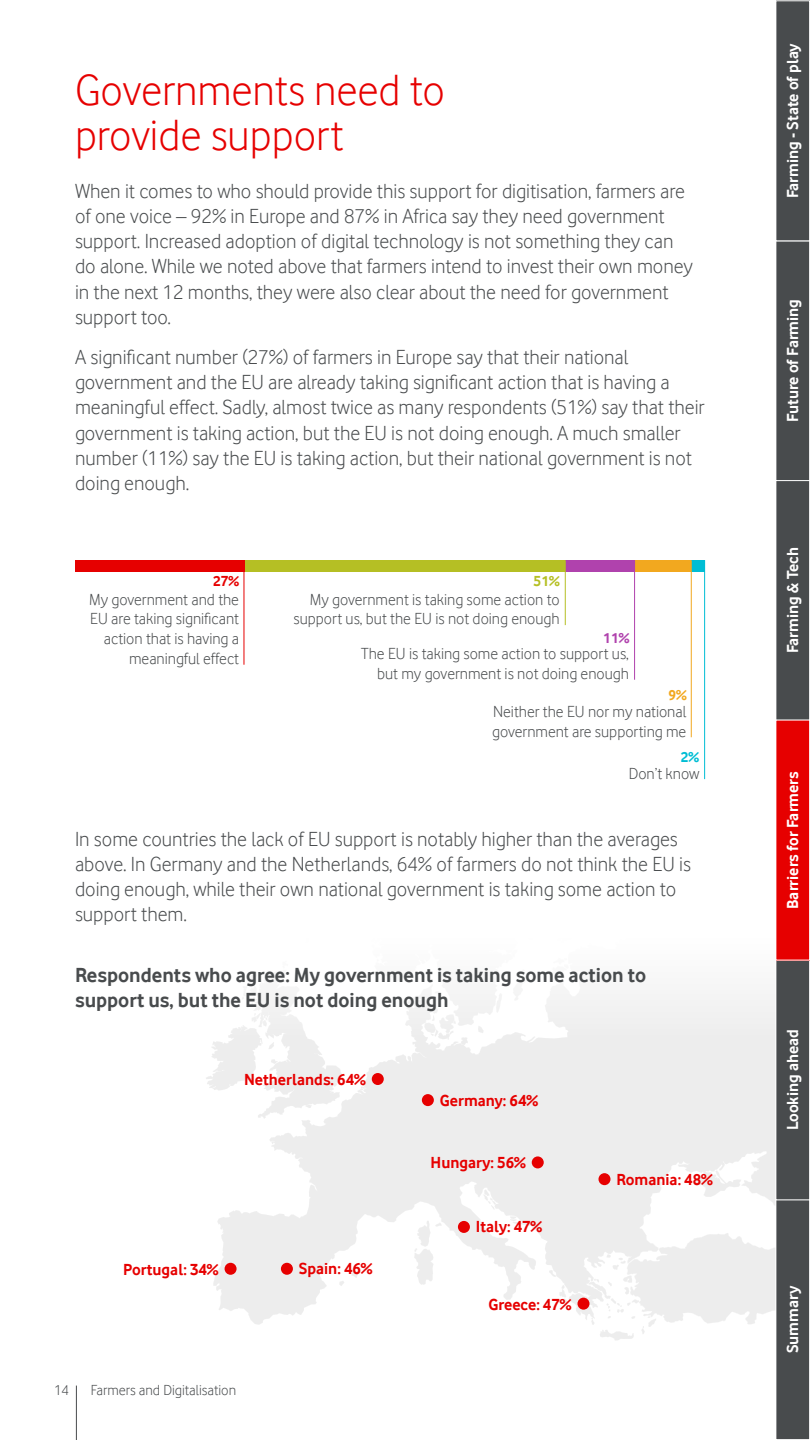
<style>
.page{position:relative;width:810px;height:1440px;background:#fff}
.page>*{position:absolute;margin:0;border:0;box-sizing:border-box;transform-origin:0 0}
.PAGE_TITLE_LT_60pt{font:45px/45px "Vodafone Lt";color:#e60000}
.LARGE_BODY_28pt{font:21px/25.2px "Vodafone Lt";color:#484b4d}
.FIGURE_28pt{font:700 21px/25.2px "Vodafone Rg";color:#484b4d}
.CHART_DATA{font:16.5px/19.8px "Vodafone Lt";color:#484b4d;text-align:right}
.CHART_DATA-2{font:700 16.5px "Vodafone Rg";color:#e60000}
.LARGE_BODY_28pt-2{font:700 16.5px "Vodafone Rg";color:#fff}
.t1{font:15px "Vodafone Lt";color:#484b4d}
.CHART_DATA-3{font:700 15px "Vodafone Rg";color:#e60000}
.CHART_DATA-4{font:700 15px "Vodafone Rg";color:#b5bf24}
.CHART_DATA-5{font:700 15px "Vodafone Rg";color:#b042ad}
.CHART_DATA-6{font:700 15px "Vodafone Rg";color:#f2a81f}
.CHART_DATA-7{font:700 15px "Vodafone Rg";color:#00bdd4}
</style>
<div class="page">
<svg style="left:206px;top:1041px;width:569px;height:299px"></svg>
<svg style="left:594px;top:1041px;width:181px;height:170px;background:#efefef"></svg>
<div style="left:244px;top:560px;width:322px;height:12px;background:#b5bf24"></div>
<div style="left:75px;top:560px;width:169px;height:12px;background:#e60000"></div>
<div style="left:566px;top:560px;width:69px;height:12px;background:#b042ad"></div>
<div style="left:635px;top:560px;width:57px;height:12px;background:#f2a81f"></div>
<div style="left:692px;top:560px;width:13px;height:12px;background:#00bdd4"></div>
<hr style="left:244px;top:560px;width:1px;height:105px;background:#e60000">
<hr style="left:565px;top:560px;width:1px;height:65px;background:#b5bf24">
<hr style="left:634px;top:560px;width:1px;height:120px;background:#b042ad">
<hr style="left:691px;top:560px;width:1px;height:177px;background:#f2a81f">
<hr style="left:704px;top:560px;width:1px;height:219px;background:#00bdd4">
<div style="left:458px;top:1221px;width:12px;height:12px;background:#e60000;border-radius:50%"></div>
<div style="left:598px;top:1173px;width:12px;height:12px;background:#e60000;border-radius:50%"></div>
<div style="left:532px;top:1156px;width:12px;height:12px;background:#e60000;border-radius:50%"></div>
<div style="left:281px;top:1263px;width:12px;height:12px;background:#e60000;border-radius:50%"></div>
<div style="left:422px;top:1094px;width:12px;height:12px;background:#e60000;border-radius:50%"></div>
<div style="left:578px;top:1298px;width:12px;height:12px;background:#e60000;border-radius:50%"></div>
<div style="left:225px;top:1263px;width:12px;height:12px;background:#e60000;border-radius:50%"></div>
<div style="left:372px;top:1073px;width:12px;height:12px;background:#e60000;border-radius:50%"></div>
<div style="left:776px;top:480px;width:34px;height:240px;background:#484b4d"></div>
<div style="left:775px;top:480px;width:35px;height:241px;border:1px solid #fff"></div>
<div style="left:776px;top:241px;width:34px;height:240px;background:#484b4d"></div>
<div style="left:775px;top:240px;width:35px;height:241px;border:1px solid #fff"></div>
<hr style="left:76px;top:1386px;width:1px;height:54px;background:#484b4d">
<div style="left:776px;top:1200px;width:34px;height:240px;background:#484b4d"></div>
<div style="left:775px;top:1199px;width:35px;height:241px;border:1px solid #fff"></div>
<div style="left:776px;top:960px;width:34px;height:240px;background:#484b4d"></div>
<div style="left:775px;top:959px;width:35px;height:241px;border:1px solid #fff"></div>
<div style="left:776px;top:720px;width:34px;height:240px;background:#e60000"></div>
<div style="left:775px;top:720px;width:35px;height:240px;border:1px solid #fff"></div>
<div style="left:776px;top:1px;width:34px;height:240px;background:#484b4d"></div>
<div style="left:775px;top:0;width:35px;height:241px;border:1px solid #fff"></div>
<p class="PAGE_TITLE_LT_60pt" style="left:75px;top:67px;width:371px">Governments need to provide support</p>
<p class="LARGE_BODY_28pt" style="left:75px;top:178px;width:619px">When it comes to who should provide this support for digitisation, farmers are of one voice – 92% in Europe and 87% in Africa say they need government support. Increased adoption of digital technology is not something they can do alone. While we noted above that farmers intend to invest their own money in the next 12 months, they were also clear about the need for government support too.</p>
<p class="LARGE_BODY_28pt" style="left:75px;top:344px;width:631px">A significant number (27%) of farmers in Europe say that their national government and the EU are already taking significant action that is having a meaningful effect. Sadly, almost twice as many respondents (51%) say that their government is taking action, but the EU is not doing enough. A much smaller number (11%) say the EU is taking action, but their national government is not doing enough.</p>
<p class="CHART_DATA-3" style="left:213px;top:572px;width:27px">27%</p>
<p class="CHART_DATA-4" style="left:534px;top:572px;width:27px">51%</p>
<p class="CHART_DATA" style="left:89px;top:589px;width:151px">My government and the<br>EU are taking significant action that is having a meaningful effect</p>
<p class="CHART_DATA" style="left:293px;top:589px;width:268px">My government is taking some action to support us, but the EU is not doing enough</p>
<p class="CHART_DATA" style="left:361px;top:644px;width:269px">The EU is taking some action to support us, but my government is not doing enough</p>
<p class="CHART_DATA" style="left:492px;top:702px;width:196px;text-align:left">Neither the EU nor my national government are supporting me</p>
<p class="CHART_DATA" style="left:629px;top:764px;width:72px">Don’t know</p>
<p class="CHART_DATA-5" style="left:603px;top:630px;width:27px">11%</p>
<p class="CHART_DATA-6" style="left:669px;top:687px;width:20px">9%</p>
<p class="CHART_DATA-7" style="left:681px;top:749px;width:20px">2%</p>
<p class="LARGE_BODY_28pt" style="left:75px;top:826px;width:617px">In some countries the lack of EU support is notably higher than the averages above. In Germany and the Netherlands, 64% of farmers do not think the EU is doing enough, while their own national government is taking some action to support them.</p>
<p class="FIGURE_28pt" style="left:75px;top:962px;width:573px">Respondents who agree: My government is taking some action to support us, but the EU is not doing enough</p>
<p class="CHART_DATA-2" style="left:244px;top:1070px;width:123px">Netherlands: 64%</p>
<p class="CHART_DATA-2" style="left:123px;top:1260px;width:97px">Portugal: 34%</p>
<p class="t1" style="left:54px;top:1381px;width:17px">14</p>
<p class="t1" style="left:91px;top:1381px;width:147px">Farmers and Digitalisation</p>
<p class="CHART_DATA-2" style="left:299px;top:1259px;width:75px">Spain: 46%</p>
<p class="CHART_DATA-2" style="left:440px;top:1091px;width:100px">Germany: 64%</p>
<p class="CHART_DATA-2" style="left:431px;top:1153px;width:97px">Hungary: 56%</p>
<p class="CHART_DATA-2" style="left:476px;top:1217px;width:68px">Italy: 47%</p>
<p class="CHART_DATA-2" style="left:488px;top:1295px;width:85px">Greece: 47%</p>
<p class="CHART_DATA-2" style="left:616px;top:1170px;width:98px">Romania: 48%</p>
<p class="LARGE_BODY_28pt-2" style="left:783px;top:198px;width:156px;rotate:-90deg">Farming - State of play</p>
<p class="LARGE_BODY_28pt-2" style="left:783px;top:422px;width:125px;rotate:-90deg">Future of Farming</p>
<p class="LARGE_BODY_28pt-2" style="left:783px;top:653px;width:108px;rotate:-90deg">Farming &amp; Tech</p>
<p class="LARGE_BODY_28pt-2" style="left:783px;top:909px;width:139px;rotate:-90deg">Barriers for Farmers</p>
<p class="LARGE_BODY_28pt-2" style="left:783px;top:1130px;width:103px;rotate:-90deg">Looking ahead</p>
<p class="LARGE_BODY_28pt-2" style="left:783px;top:1353px;width:69px;rotate:-90deg">Summary</p>
</div>
